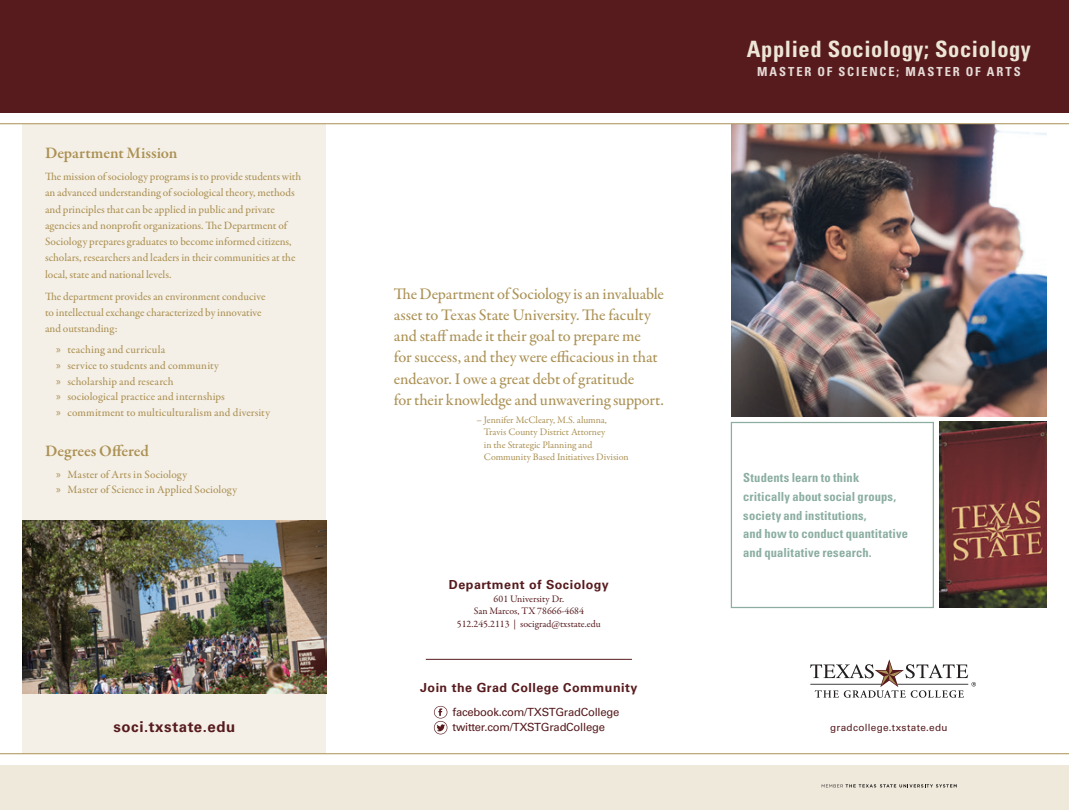
<style>
.page{position:relative;width:1069px;height:810px;background:#fff}
.page>*{position:absolute;margin:0;border:0;box-sizing:border-box;transform-origin:0 0}
.t1{font:700 condensed 22.5px "Univers LT Std";letter-spacing:.025em;color:#ede6d7}
.t2{font:500 16.25px/21.2px "Garamond Premr Pro";letter-spacing:-.01em;color:#ab9154}
.t3{font:600 16.25px "Garamond Premr Pro";color:#ab9154}
.t4{font:700 15px "Univers LT Std";letter-spacing:.04em;color:#571b1e}
.t5{font:700 condensed 12.5px/18.8px "Univers LT Std";letter-spacing:.01em;color:#8baea1}
.t6{font:700 12.5px "Univers LT Std";letter-spacing:.04em;color:#571b1e}
.t7{font:700 condensed 12.5px "Univers LT Std";letter-spacing:.15em;color:#e5dad5}
.t8{font:500 11.25px/16.2px "Garamond Premr Pro";color:#ab9154}
.t9{font:11.25px/15px "Univers LT Std";letter-spacing:-.02em;color:#571b1e}
.t10{font:10px/12.5px "Garamond Premr Pro";letter-spacing:-.005em;color:#ab9154}
.t11{font:10px/12.5px "Garamond Premr Pro";color:#571b1e;text-align:center}
.t12{font:10px "Univers LT Std";letter-spacing:.03em;color:#571b1e}
.s1{font-family:"Myriad Pro";font-weight:400}
</style>
<div class="page">
<div style="left:22px;top:124px;width:304px;height:630px;background:#f5f0e7"></div>
<div style="left:0;top:765px;width:1069px;height:45px;background:#efe9dc"></div>
<div style="left:0;top:0;width:1069px;height:112px;background:#571b1e"></div>
<hr style="left:0;top:753px;width:1069px;height:1px;background:#ab9154">
<hr style="left:426px;top:659px;width:206px;height:1px;background:#571b1e">
<img style="left:939px;top:422px;width:107px;height:186px">
<img style="left:731px;top:124px;width:315px;height:292px">
<svg style="left:822px;top:784px;width:135px;height:4px"></svg>
<svg style="left:810px;top:659px;width:166px;height:39px"></svg>
<svg style="left:434px;top:706px;width:13px;height:28px"></svg>
<hr style="left:0;top:123px;width:1069px;height:1px;background:#ab9154">
<div style="left:731px;top:422px;width:203px;height:186px;border:1px solid #8baea1"></div>
<img style="left:22px;top:520px;width:304px;height:174px">
<h2 class="t3" style="left:45px;top:143px;width:134px">Department Mission</h2>
<p class="t8" style="left:45px;top:169px;width:258px">The mission of sociology programs is to provide students with an advanced understanding of sociological theory, methods and principles that can be applied in public and private agencies and nonprofit organizations. The Department of Sociology prepares graduates to become informed citizens, scholars, researchers and leaders in their communities at the local, state and national levels.</p>
<p class="t8" style="left:45px;top:288px;width:222px">The department provides an environment conducive to intellectual exchange characterized by innovative and outstanding:</p>
<p class="t8" style="left:56px;top:342px;width:215px;line-height:15.6px"><span class="s1">»</span> teaching and curricula<br><span class="s1">»</span> service to students and community<br><span class="s1">»</span> scholarship and research<br><span class="s1">»</span> sociological practice and internships<br><span class="s1">»</span> commitment to multiculturalism and diversity</p>
<h2 class="t3" style="left:45px;top:441px;width:105px">Degrees Offered</h2>
<p class="t8" style="left:56px;top:467px;width:182px;line-height:15.6px"><span class="s1">»</span> Master of Arts in Sociology<br><span class="s1">»</span> Master of Science in Applied Sociology</p>
<h3 class="t4" style="left:113px;top:718px;width:124px">soci.txstate.edu</h3>
<h1 class="t1" style="left:747px;top:35px;width:285px">Applied Sociology; Sociology</h1>
<p class="t7" style="left:757px;top:64px;width:265px">MASTER OF SCIENCE; MASTER OF ARTS</p>
<p class="t2" style="left:394px;top:283px;width:272px">The Department of Sociology is an invaluable asset to Texas State University. The faculty and staff made it their goal to prepare me<br>for success, and they were efficacious in that endeavor. I owe a great debt of gratitude<br>for their knowledge and unwavering support.</p>
<p class="t10" style="left:484px;top:414px;width:146px;text-indent:-8px">– Jennifer McCleary, M.S. alumna, Travis County District Attorney<br>in the Strategic Planning and Community Based Initiatives Division</p>
<p class="t6" style="left:449px;top:578px;width:161px">Department of Sociology</p>
<p class="t11" style="left:457px;top:593px;width:145px">601 University Dr.<br>San Marcos, TX 78666-4684<br>512.245.2113 | socigrad@txstate.edu</p>
<p class="t6" style="left:420px;top:681px;width:219px">Join the Grad College Community</p>
<p class="t9" style="left:452px;top:704px;width:168px">facebook.com/TXSTGradCollege twitter.com/TXSTGradCollege</p>
<p class="t5" style="left:743px;top:468px;width:166px">Students learn to think critically about social groups, society and institutions,<br>and how to conduct quantitative and qualitative research.</p>
<p class="t12" style="left:830px;top:722px;width:119px">gradcollege.txstate.edu</p>
</div>
